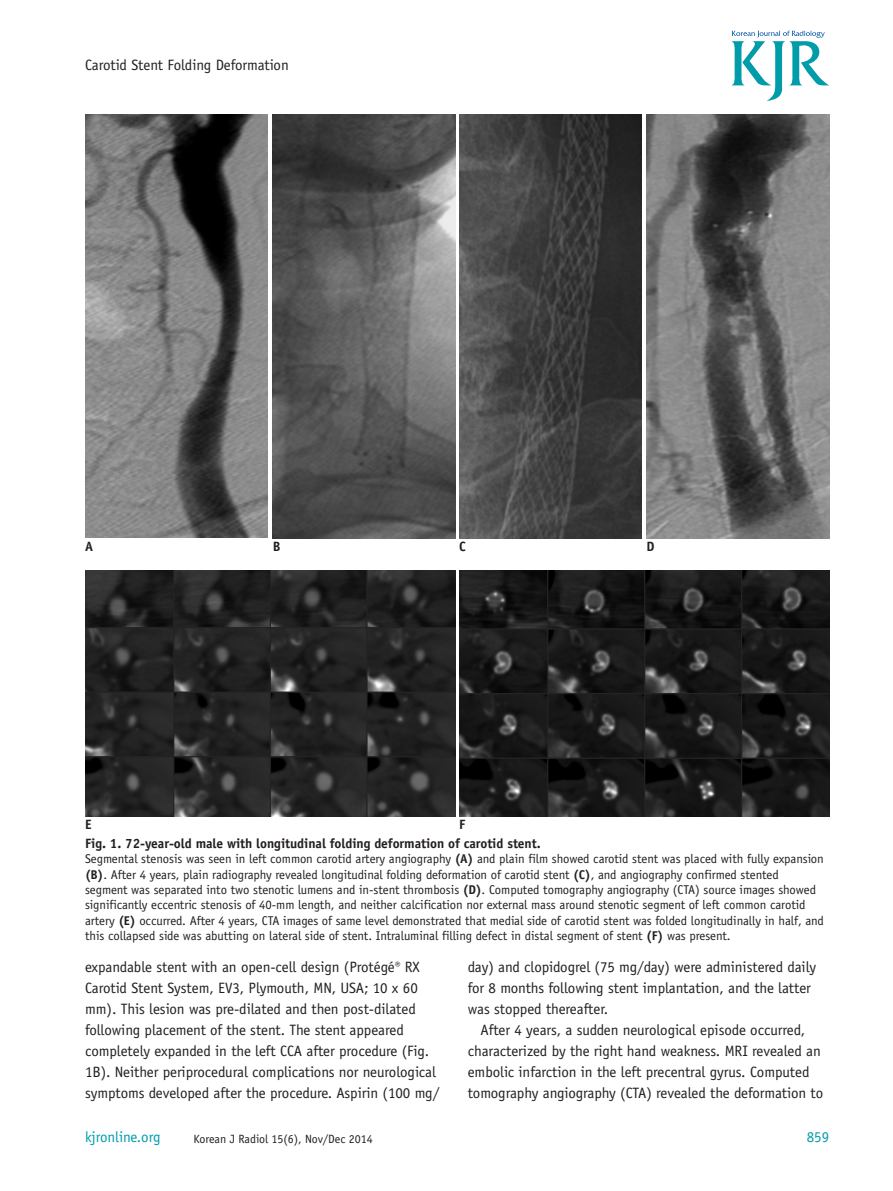
<style>
.page{position:relative;width:893px;height:1191px;background:#fff}
.page>*{position:absolute;margin:0;border:0;box-sizing:border-box;transform-origin:0 0}
.본문{font:15px/21px "Officina Sans Std";letter-spacing:-.005em;color:#231f20}
.t1{font:15px "Officina Sans Std";letter-spacing:-.005em;color:#009caa}
.그림제목{font:700 13.5px "Officina Sans Std";letter-spacing:-.005em;color:#231f20}
.그림제목1{font:12.75px/15.3px "Officina Sans Std";letter-spacing:-.005em;color:#231f20}
.t2{font:12px "Officina Sans Std";letter-spacing:-.005em;color:#231f20}
.s1{font-weight:700}
</style>
<div class="page">
<svg style="left:732px;top:31px;width:97px;height:70px"></svg>
<img style="left:85px;top:115px;width:183px;height:423px">
<img style="left:272px;top:115px;width:183px;height:423px">
<img style="left:459px;top:115px;width:183px;height:423px">
<img style="left:646px;top:115px;width:183px;height:423px">
<img style="left:85px;top:570px;width:370px;height:246px">
<img style="left:459px;top:570px;width:370px;height:246px">
<p class="본문" style="left:85px;top:54px;width:205px">Carotid Stent Folding Deformation</p>
<p class="그림제목" style="left:85px;top:538px;width:10px">A</p>
<p class="그림제목" style="left:273px;top:538px;width:9px">B</p>
<p class="그림제목" style="left:459px;top:538px;width:8px">C</p>
<p class="그림제목" style="left:646px;top:538px;width:10px">D</p>
<p class="그림제목" style="left:85px;top:816px;width:8px">E</p>
<p class="그림제목" style="left:459px;top:816px;width:8px">F</p>
<p class="그림제목" style="left:85px;top:835px;width:457px">Fig. 1. 72-year-old male with longitudinal folding deformation of carotid stent.</p>
<p class="그림제목1" style="left:85px;top:851px;width:740px">Segmental stenosis was seen in left common carotid artery angiography <span class="s1">(A)</span> and plain film showed carotid stent was placed with fully expansion <span class="s1">(B)</span>. After 4 years, plain radiography revealed longitudinal folding deformation of carotid stent <span class="s1">(C)</span>, and angiography confirmed stented segment was separated into two stenotic lumens and in-stent thrombosis <span class="s1">(D)</span>. Computed tomography angiography (CTA) source images showed significantly eccentric stenosis of 40-mm length, and neither calcification nor external mass around stenotic segment of left common carotid artery <span class="s1">(E)</span> occurred. After 4 years, CTA images of same level demonstrated that medial side of carotid stent was folded longitudinally in half, and this collapsed side was abutting on lateral side of stent. Intraluminal filling defect in distal segment of stent <span class="s1">(F)</span> was present.</p>
<p class="본문" style="left:85px;top:956px;width:356px">expandable stent with an open-cell design (Protégé<sup>®</sup> RX Carotid Stent System, EV3, Plymouth, MN, USA; 10 x 60 mm). This lesion was pre-dilated and then post-dilated following placement of the stent. The stent appeared completely expanded in the left CCA after procedure (Fig.<br>1B). Neither periprocedural complications nor neurological symptoms developed after the procedure. Aspirin (100 mg/</p>
<p class="t1" style="left:85px;top:1128px;width:77px">kjronline.org</p>
<p class="t2" style="left:194px;top:1132px;width:181px">Korean J Radiol 15(6), Nov/Dec 2014</p>
<p class="본문" style="left:468px;top:956px;width:350px">day) and clopidogrel (75 mg/day) were administered daily for 8 months following stent implantation, and the latter was stopped thereafter.</p>
<p class="본문" style="left:468px;top:1019px;width:357px;text-indent:13px">After 4 years, a sudden neurological episode occurred, characterized by the right hand weakness. MRI revealed an embolic infarction in the left precentral gyrus. Computed tomography angiography (CTA) revealed the deformation to</p>
<p class="t1" style="left:807px;top:1128px;width:24px">859</p>
</div>
